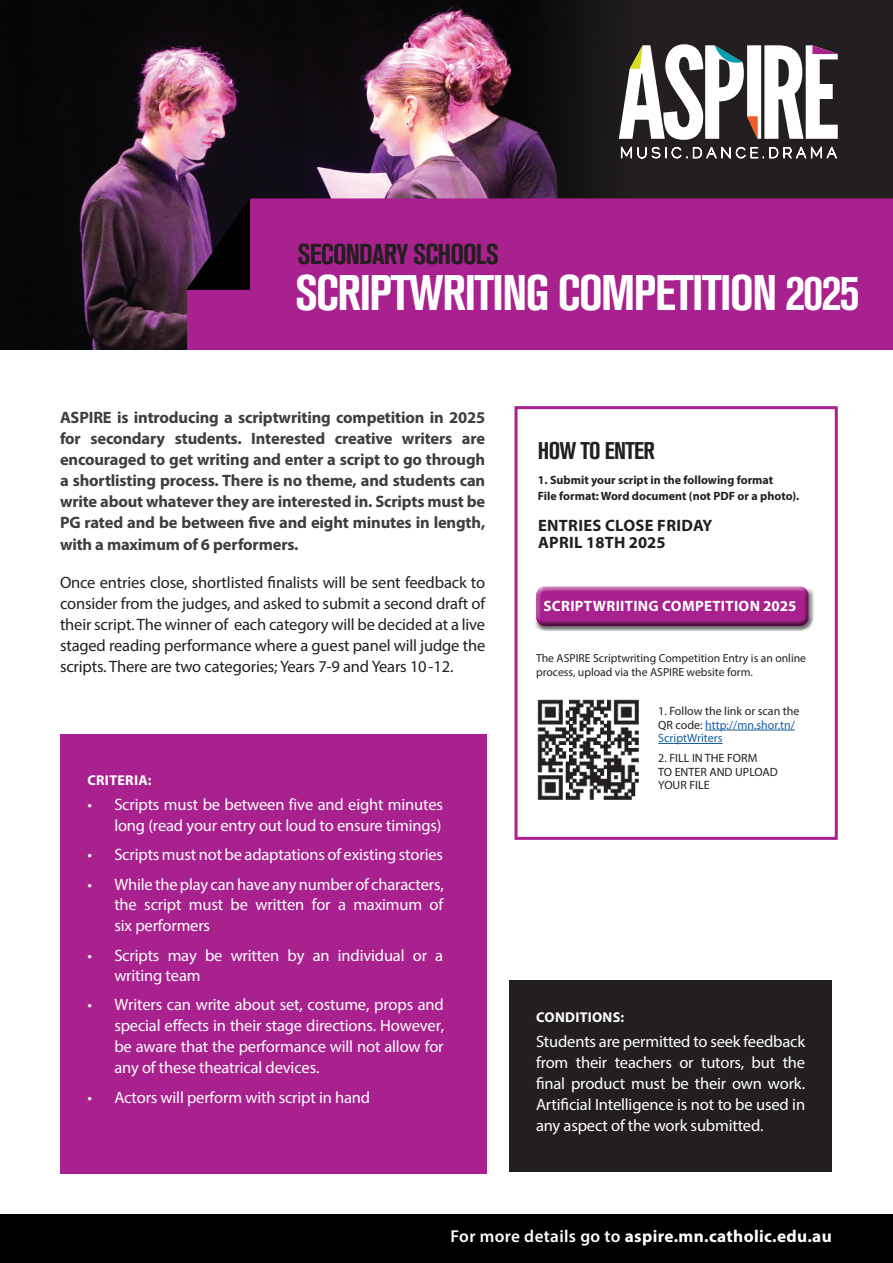
<style>
.page{position:relative;width:893px;height:1263px;background:#fff}
.page>*{position:absolute;margin:0;border:0;box-sizing:border-box;transform-origin:0 0}
.t1{font:700 condensed 49.5px "Akzidenz Grotesk BQ";letter-spacing:-.03em;color:#fff}
.t2{font:700 condensed 28.5px "Akzidenz Grotesk BQ";letter-spacing:-.03em;color:#231f20}
.t3{font:700 condensed 24px "Akzidenz Grotesk BQ";letter-spacing:-.03em;color:#231f20}
.t4{font:700 17.25px "Myriad Pro";letter-spacing:.02em;color:#fff}
.t5{font:16.5px/21px "Myriad Pro";letter-spacing:-.01em;color:#fff;text-align:justify}
.t6{font:700 16.5px/21.1px "Myriad Pro";letter-spacing:-.01em;color:#3e3e3f;text-align:justify}
.t7{font:16.5px/21px "Myriad Pro";letter-spacing:-.01em;color:#231f20;text-align:justify}
.t8{font:700 16.5px/17.2px "Myriad Pro";letter-spacing:.02em;color:#231f20}
.t9{font:700 15px "Myriad Pro";letter-spacing:.02em;color:#fff}
.t10{font:700 14.25px "Myriad Pro";letter-spacing:.02em;color:#fff}
.t11{font:12px/13.5px "Myriad Pro";color:#231f20}
.t12{font:700 12px/16.5px "Myriad Pro";color:#231f20}
.t13{font:11.7px/13.5px "Myriad Pro";color:#231f20}
.s1{color:#175d9e}
.s2{font-weight:600}
</style>
<div class="page">
<div style="left:509px;top:980px;width:323px;height:192px;background:#231f20"></div>
<div style="left:514px;top:406px;width:324px;height:434px;border:3px solid #a9218e"></div>
<div style="left:531px;top:581px;width:281px;height:44px;background:#fff;opacity:.64"></div>
<div style="left:533px;top:587px;width:281px;height:45px;background:#231f20;opacity:.6"></div>
<img style="left:0;top:0;width:451px;height:350px">
<div style="left:61px;top:734px;width:426px;height:440px;background:#a9218e"></div>
<div style="left:0;top:1215px;width:893px;height:48px;background:#000"></div>
<hr style="left:705px;top:730px;width:90px;height:1px;background:#175d9e">
<hr style="left:658px;top:743px;width:64px;height:1px;background:#175d9e">
<svg style="left:451px;top:0;width:442px;height:198px;background:#32242c"></svg>
<svg style="left:619px;top:44px;width:219px;height:117px"></svg>
<div style="left:187px;top:198px;width:706px;height:152px;background:#a9218e"></div>
<svg style="left:186px;top:198px;width:64px;height:92px;background:#27152a"></svg>
<img style="left:537px;top:699px;width:102px;height:101px">
<h2 class="t2" style="left:298px;top:238px;width:203px">SECONDARY SCHOOLS</h2>
<h1 class="t1" style="left:295px;top:264px;width:566px">SCRIPTWRITING COMPETITION 2025</h1>
<p class="t6" style="left:60px;top:406px;width:427px">ASPIRE is introducing a scriptwriting competition in 2025 for secondary students. Interested creative writers are encouraged to get writing and enter a script to go through a shortlisting process. There is no theme, and students can write about whatever they are interested in. Scripts must be PG rated and be between five and eight minutes in length, with a maximum of 6 performers.</p>
<p class="t7" style="left:60px;top:571px;width:427px">Once entries close, shortlisted finalists will be sent feedback to consider from the judges, and asked to submit a second draft of their script. The winner of each category will be decided at a live staged reading performance where a guest panel will judge the scripts. There are two categories; Years 7-9 and Years 10-12.</p>
<p class="t10" style="left:87px;top:771px;width:66px">CRITERIA:</p>
<p class="t5" style="left:87px;top:793px;width:357px;text-align:right">• Scripts must be between five and eight minutes long (read your entry out loud to ensure timings)</p>
<p class="t5" style="left:87px;top:844px;width:357px">• Scripts must not be adaptations of existing stories</p>
<p class="t5" style="left:114px;top:873px;width:331px;text-indent:-27px">• While theplay can have any number of characters, the script must be written for a maximum of six performers</p>
<p class="t5" style="left:114px;top:944px;width:330px;text-indent:-27px">• Scripts may be written by an individual or a writing team</p>
<p class="t5" style="left:114px;top:994px;width:331px;text-indent:-27px">• Writers can write about set, costume, props and special effects in their stage directions. However, be aware that the performance will not allow for any of these theatrical devices.</p>
<p class="t5" style="left:87px;top:1087px;width:284px">• Actors will perform with script in hand</p>
<h3 class="t3" style="left:538px;top:437px;width:119px">HOW TO ENTER</h3>
<p class="t12" style="left:538px;top:471px;width:263px">1. Submit your script in the following format<br>File format: Word document (not PDF or a photo).</p>
<p class="t8" style="left:538px;top:516px;width:176px">ENTRIES CLOSE FRIDAY<br>APRIL 18TH 2025</p>
<p class="t9" style="left:544px;top:596px;width:254px">SCRIPTWRIITING COMPETITION 2025</p>
<p class="t13" style="left:536px;top:651px;width:272px">The ASPIRE Scriptwriting Competition Entry is an online process, upload via the ASPIRE website form.</p>
<p class="t11" style="left:658px;top:704px;width:143px">1. Follow the link or scan the<br>QR code: <span class="s1">http://mn.shor.tn/<br>ScriptWriters</span></p>
<p class="t11" style="left:658px;top:751px;width:121px">2. FILL IN THE FORM<br>TO ENTER AND UPLOAD<br>YOUR FILE</p>
<p class="t10" style="left:536px;top:1008px;width:90px">CONDITIONS:</p>
<p class="t5" style="left:536px;top:1031px;width:271px">Students are permitted to seek feedback from their teachers or tutors, but the final product must be their own work.<br>Artificial Intelligence is not to be used in any aspect of the work submitted.</p>
<p class="t4" style="left:451px;top:1225px;width:383px"><span class="s2">For more details go to</span> aspire.mn.catholic.edu.au</p>
</div>
